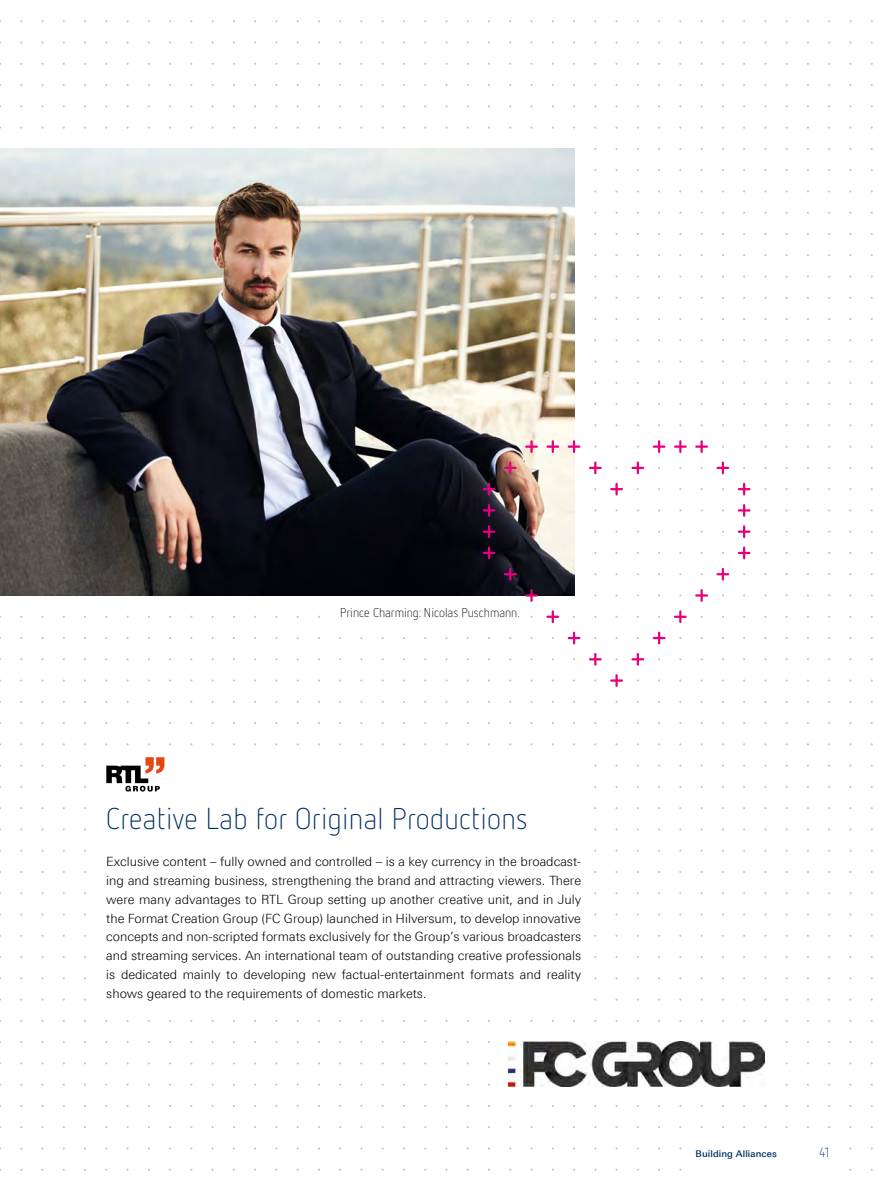
<style>
.page{position:relative;width:893px;height:1191px;background:#fff}
.page>*{position:absolute;margin:0;border:0;box-sizing:border-box;transform-origin:0 0}
.t1{font:300 30px "Netto OT";letter-spacing:.01em;color:#002e63}
.t2{font:300 13.5px "Netto OT";color:#002e63}
.t3{font:300 12.75px/18.8px "Linotype Univers 330";color:#000;text-align:justify}
.t4{font:300 12.75px "Netto OT";color:#000}
.t5{font:500 9.3px "Linotype Univers 530";letter-spacing:.01em;color:#002e63}
</style>
<div class="page">
<svg style="left:0;top:148px;width:581px;height:454px"></svg>
<img style="left:0;top:149px;width:574px;height:446px">
<svg style="left:145px;top:757px;width:19px;height:16px"></svg>
<svg style="left:106px;top:764px;width:42px;height:27px"></svg>
<svg style="left:133px;top:785px;width:27px;height:6px"></svg>
<img style="left:508px;top:1041px;width:256px;height:45px">
<svg style="left:611px;top:675px;width:11px;height:11px"></svg>
<svg style="left:632px;top:654px;width:11px;height:10px"></svg>
<svg style="left:654px;top:632px;width:10px;height:11px"></svg>
<svg style="left:675px;top:611px;width:11px;height:11px"></svg>
<svg style="left:696px;top:590px;width:11px;height:11px"></svg>
<svg style="left:718px;top:569px;width:10px;height:10px"></svg>
<svg style="left:739px;top:547px;width:10px;height:11px"></svg>
<svg style="left:739px;top:526px;width:10px;height:11px"></svg>
<svg style="left:739px;top:505px;width:10px;height:11px"></svg>
<svg style="left:739px;top:484px;width:10px;height:10px"></svg>
<svg style="left:718px;top:462px;width:10px;height:11px"></svg>
<svg style="left:696px;top:441px;width:11px;height:11px"></svg>
<svg style="left:675px;top:441px;width:11px;height:11px"></svg>
<svg style="left:654px;top:441px;width:10px;height:11px"></svg>
<svg style="left:632px;top:462px;width:11px;height:11px"></svg>
<svg style="left:590px;top:654px;width:11px;height:10px"></svg>
<svg style="left:569px;top:632px;width:10px;height:11px"></svg>
<svg style="left:547px;top:611px;width:11px;height:11px"></svg>
<svg style="left:526px;top:590px;width:11px;height:11px"></svg>
<svg style="left:505px;top:569px;width:11px;height:10px"></svg>
<svg style="left:484px;top:547px;width:10px;height:11px"></svg>
<svg style="left:484px;top:526px;width:10px;height:11px"></svg>
<svg style="left:484px;top:505px;width:10px;height:11px"></svg>
<svg style="left:484px;top:484px;width:10px;height:10px"></svg>
<svg style="left:505px;top:462px;width:11px;height:11px"></svg>
<svg style="left:526px;top:441px;width:11px;height:11px"></svg>
<svg style="left:547px;top:441px;width:11px;height:11px"></svg>
<svg style="left:569px;top:441px;width:10px;height:11px"></svg>
<svg style="left:590px;top:462px;width:11px;height:11px"></svg>
<svg style="left:611px;top:484px;width:11px;height:10px"></svg>
<p class="t4" style="left:340px;top:605px;width:181px">Prince Charming: Nicolas Puschmann.</p>
<h1 class="t1" style="left:106px;top:800px;width:423px">Creative Lab for Original Productions</h1>
<p class="t3" style="left:106px;top:852px;width:476px">Exclusive content – fully owned and controlled – is a key currency in the broadcast&shy;ing and streaming business, strengthening the brand and attracting viewers. There were many advantages to RTL Group setting up another creative unit, and in July the Format Creation Group (FC Group) launched in Hilversum, to develop innovative concepts and non-scripted formats exclusively for the Group’s various broadcasters and streaming services. An international team of outstanding creative professionals is dedicated mainly to developing new factual-entertainment formats and reality shows geared to the requirements of domestic markets.</p>
<p class="t5" style="left:696px;top:1148px;width:83px">Building Alliances</p>
<p class="t2" style="left:819px;top:1144px;width:11px">41</p>
</div>
